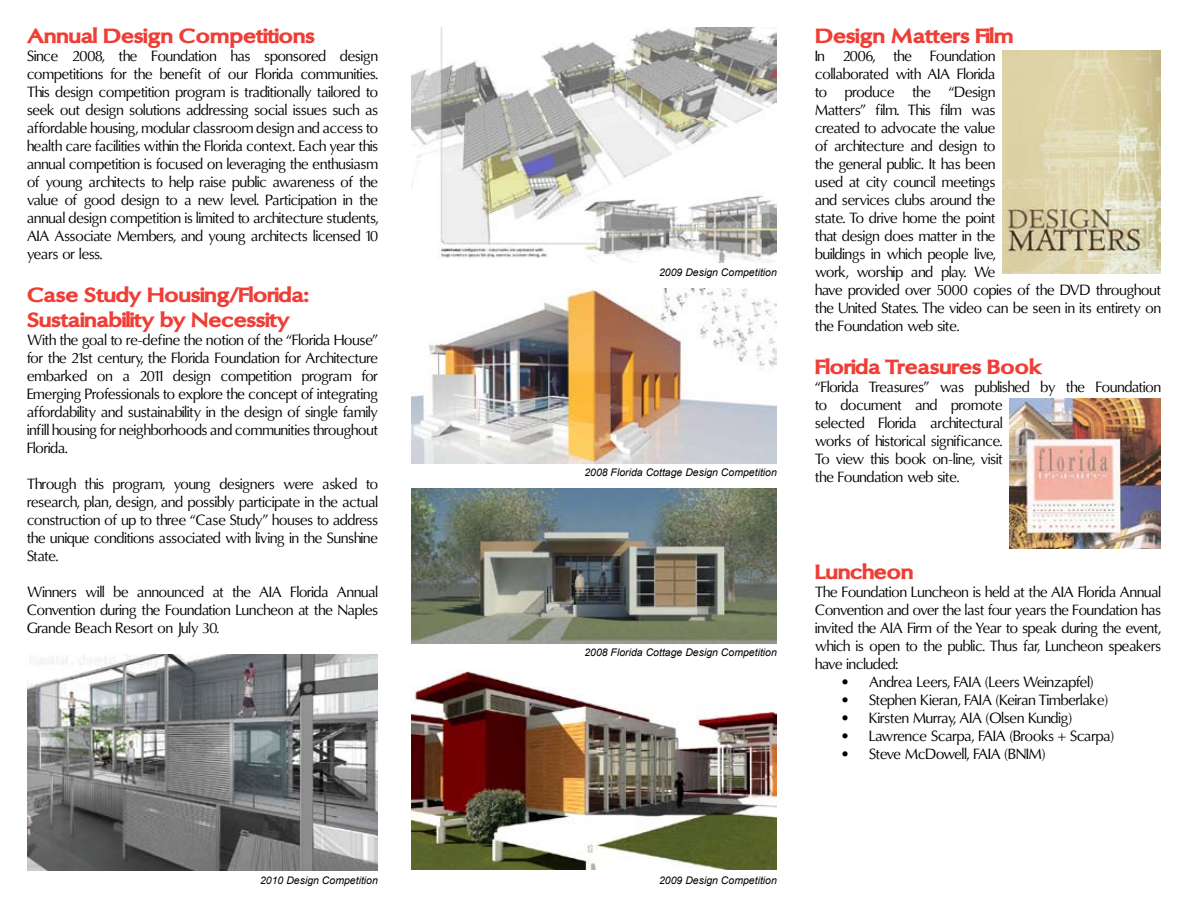
<style>
.page{position:relative;width:1188px;height:918px;background:#fff}
.page>*{position:absolute;margin:0;border:0;box-sizing:border-box;transform-origin:0 0}
.t1{font:900 21px/25.2px "Oregon LDO Extended";color:#ef3e36}
.t2{font:15px/18px "Oregon LDO";color:#000;text-align:justify}
.t3{font:italic 10.5px "Arial";color:#000}
</style>
<div class="page">
<img style="left:27px;top:654px;width:351px;height:216px">
<img style="left:411px;top:669px;width:366px;height:201px">
<img style="left:411px;top:488px;width:366px;height:155px">
<img style="left:411px;top:27px;width:366px;height:236px">
<img style="left:411px;top:288px;width:366px;height:175px">
<img style="left:1002px;top:51px;width:159px;height:222px">
<img style="left:1009px;top:398px;width:152px;height:150px">
<h1 class="t1" style="left:27px;top:23px;width:289px">Annual Design Competitions</h1>
<p class="t2" style="left:27px;top:47px;width:353px">Since 2008, the Foundation has sponsored design competitions for the benefit of our Florida communities.<br>This design competition program is traditionally tailored to seek out design solutions addressing social issues such as affordable housing, modular classroom design and access to health care facilities within the Florida context. Each year this annual competition is focused on leveraging the enthusiasm of young architects to help raise public awareness of the value of good design to a new level. Participation in the annual design competition is limited to architecture students, AIA</p>
<p class="t2" style="left:27px;top:227px;width:353px;text-indent:27px">Associate Members, and young architects licensed 10 years or less.</p>
<h1 class="t1" style="left:27px;top:283px;width:283px">Case Study Housing/Florida:<br>Sustainability by Necessity</h1>
<p class="t2" style="left:27px;top:332px;width:353px">With the goal to re-define the notion of the “Florida House” for the 21st century, the Florida Foundation for Architecture embarked on a 2011 design competition program for Emerging Professionals to explore the concept of integrating affordability and sustainability in the design of single family infill housing for neighborhoods and communities throughout Florida.</p>
<p class="t2" style="left:27px;top:476px;width:353px">Through this program, young designers were asked to research, plan, design, and possibly participate in the actual construction of up to three “Case Study” houses to address the unique conditions associated with living in the Sunshine State.</p>
<p class="t2" style="left:27px;top:584px;width:241px">Winners will be announced at the AIA</p>
<p class="t2" style="left:27px;top:584px;width:353px;text-indent:264px">Florida Annual Convention during the Foundation Luncheon at the Naples Grande Beach Resort on July 30.</p>
<p class="t3" style="left:659px;top:265px;width:119px">2009 Design Competition</p>
<p class="t3" style="left:584px;top:466px;width:194px">2008 Florida Cottage Design Competition</p>
<p class="t3" style="left:584px;top:645px;width:194px">2008 Florida Cottage Design Competition</p>
<h1 class="t1" style="left:815px;top:23px;width:200px">Design Matters Film</h1>
<p class="t2" style="left:815px;top:47px;width:182px">In 2006, the Foundation collaborated with AIA</p>
<p class="t2" style="left:815px;top:65px;width:347px;text-align:left;text-indent:142px">Florida<br>to produce the “Design<br>Matters” film. This film was<br>created to advocate the value<br>of architecture and design to<br>the general public. It has been<br>used at city council meetings<br>and services clubs around the<br>state. To drive home the point<br>that design does matter in the<br>buildings in which people live,<br>work, worship and play. We<br>have provided over 5000 copies of the DVD throughout the United States. The video can be seen in its entirety on the Foundation web site.</p>
<h1 class="t1" style="left:815px;top:355px;width:227px">Florida Treasures Book</h1>
<p class="t2" style="left:815px;top:378px;width:347px;text-align:left">“Florida Treasures” was published by the Foundation to document and promote<br>selected Florida architectural<br>works of historical significance.<br>To view this book on-line, visit<br>the Foundation web site.</p>
<h1 class="t1" style="left:815px;top:560px;width:100px">Luncheon</h1>
<p class="t2" style="left:815px;top:584px;width:245px">The Foundation Luncheon is held at the AIA</p>
<p class="t2" style="left:815px;top:584px;width:347px;text-indent:263px">Florida Annual Convention and over the last four years the Foundation has invited the AIA</p>
<p class="t2" style="left:907px;top:620px;width:255px">Firm of the Year to speak during the event,</p>
<p class="t2" style="left:815px;top:638px;width:347px">which is open to the public. Thus far, Luncheon speakers</p>
<p class="t2" style="left:815px;top:656px;width:85px">have included:</p>
<p class="t2" style="left:869px;top:674px;width:98px">Andrea Leers, FAIA</p>
<p class="t2" style="left:986px;top:674px;width:109px">(Leers Weinzapfel)</p>
<p class="t2" style="left:869px;top:692px;width:109px">Stephen Kieran, FAIA</p>
<p class="t2" style="left:996px;top:692px;width:113px">(Keiran Timberlake)</p>
<p class="t2" style="left:869px;top:710px;width:99px">Kirsten Murray, AIA</p>
<p class="t2" style="left:842px;top:674px;width:7px">• • • • •</p>
<p class="t2" style="left:869px;top:710px;width:204px;text-indent:117px">(Olsen Kundig)<br>Lawrence Scarpa, FAIA</p>
<p class="t2" style="left:1010px;top:728px;width:105px">(Brooks + Scarpa)</p>
<p class="t2" style="left:869px;top:746px;width:118px">Steve McDowell, FAIA</p>
<p class="t2" style="left:1005px;top:746px;width:42px">(BNIM)</p>
<p class="t3" style="left:260px;top:874px;width:119px">2010 Design Competition</p>
<p class="t3" style="left:659px;top:874px;width:119px">2009 Design Competition</p>
</div>
